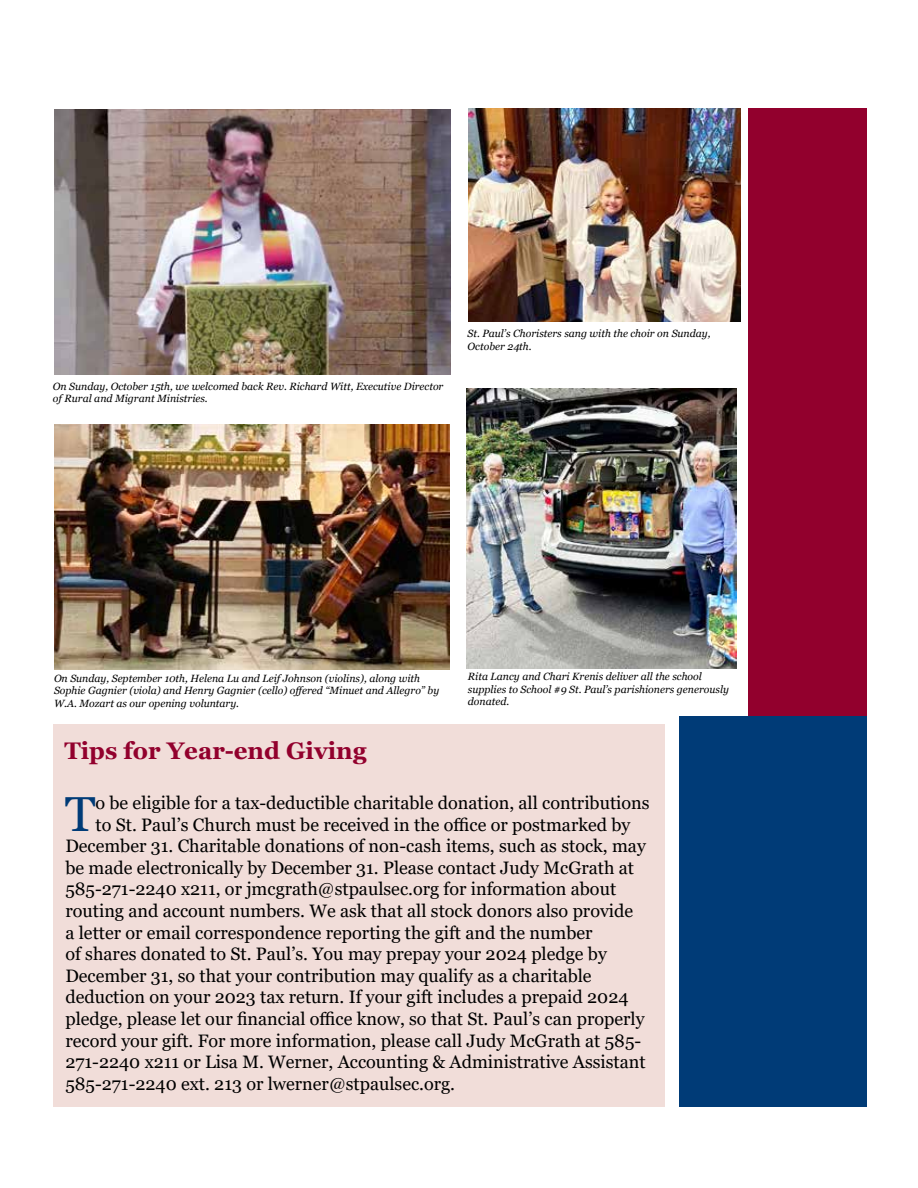
<style>
.page{position:relative;width:918px;height:1188px;background:#fff}
.page>*{position:absolute;margin:0;border:0;box-sizing:border-box;transform-origin:0 0}
.t1{font:49.2px "Georgia";color:#003b77}
.t2{font:700 24px "Georgia";color:#92002d}
.t3{font:18px "Georgia";color:#000}
.t4{font:italic 10.5px/12.6px "Georgia";color:#000}
</style>
<div class="page">
<div style="left:749px;top:108px;width:118px;height:998px;background:#92002d"></div>
<div style="left:680px;top:716px;width:187px;height:391px;background:#003b77"></div>
<div style="left:53px;top:724px;width:612px;height:382px;background:#f1ddd9"></div>
<img style="left:54px;top:109px;width:396px;height:266px">
<img style="left:468px;top:108px;width:272px;height:213px">
<img style="left:467px;top:389px;width:270px;height:280px">
<img style="left:55px;top:424px;width:394px;height:246px">
<p class="t4" style="left:53px;top:380px;width:392px">On Sunday, October 15th, we welcomed back Rev. Richard Witt, Executive Director of Rural and Migrant Ministries.</p>
<p class="t4" style="left:468px;top:327px;width:244px">St. Paul’s Choristers sang with the choir on Sunday,<br>October 24th.</p>
<p class="t4" style="left:54px;top:672px;width:387px">On Sunday, September 10th, Helena Lu and Leif Johnson (violins), along with<br>Sophie Gagnier (viola) and Henry Gagnier (cello) offered “Minuet and Allegro” by<br>W.A. Mozart as our opening voluntary.</p>
<p class="t4" style="left:468px;top:670px;width:263px">Rita Lancy and Chari Krenis deliver all the school supplies to School #9 St. Paul’s parishioners generously donated.</p>
<h2 class="t2" style="left:64px;top:735px;width:304px">Tips for Year-end Giving</h2>
<h1 class="t1" style="left:65px;top:784px;width:32px">T</h1>
<p class="t3" style="left:95px;top:792px;width:556px">o be eligible for a tax-deductible charitable donation, all contributions</p>
<p class="t3" style="left:95px;top:814px;width:536px">to St. Paul’s Church must be received in the office or postmarked by</p>
<p class="t3" style="left:65px;top:835px;width:582px">December 31. Charitable donations of non-cash items, such as stock, may</p>
<p class="t3" style="left:65px;top:857px;width:570px">be made electronically by December 31. Please contact Judy McGrath at</p>
<p class="t3" style="left:65px;top:878px;width:552px">585-271-2240 x211, or jmcgrath@stpaulsec.org for information about</p>
<p class="t3" style="left:65px;top:900px;width:569px">routing and account numbers. We ask that all stock donors also provide</p>
<p class="t3" style="left:65px;top:922px;width:529px">a letter or email correspondence reporting the gift and the number</p>
<p class="t3" style="left:65px;top:943px;width:543px">of shares donated to St. Paul’s. You may prepay your 2024 pledge by</p>
<p class="t3" style="left:65px;top:965px;width:528px">December 31, so that your contribution may qualify as a charitable</p>
<p class="t3" style="left:65px;top:986px;width:565px">deduction on your 2023 tax return. If your gift includes a prepaid 2024</p>
<p class="t3" style="left:65px;top:1008px;width:581px">pledge, please let our financial office know, so that St. Paul’s can properly</p>
<p class="t3" style="left:65px;top:1030px;width:577px">record your gift. For more information, please call Judy McGrath at 585-</p>
<p class="t3" style="left:65px;top:1051px;width:582px">271-2240 x211 or Lisa M. Werner, Accounting &amp; Administrative Assistant</p>
<p class="t3" style="left:65px;top:1073px;width:391px">585-271-2240 ext. 213 or lwerner@stpaulsec.org.</p>
</div>
